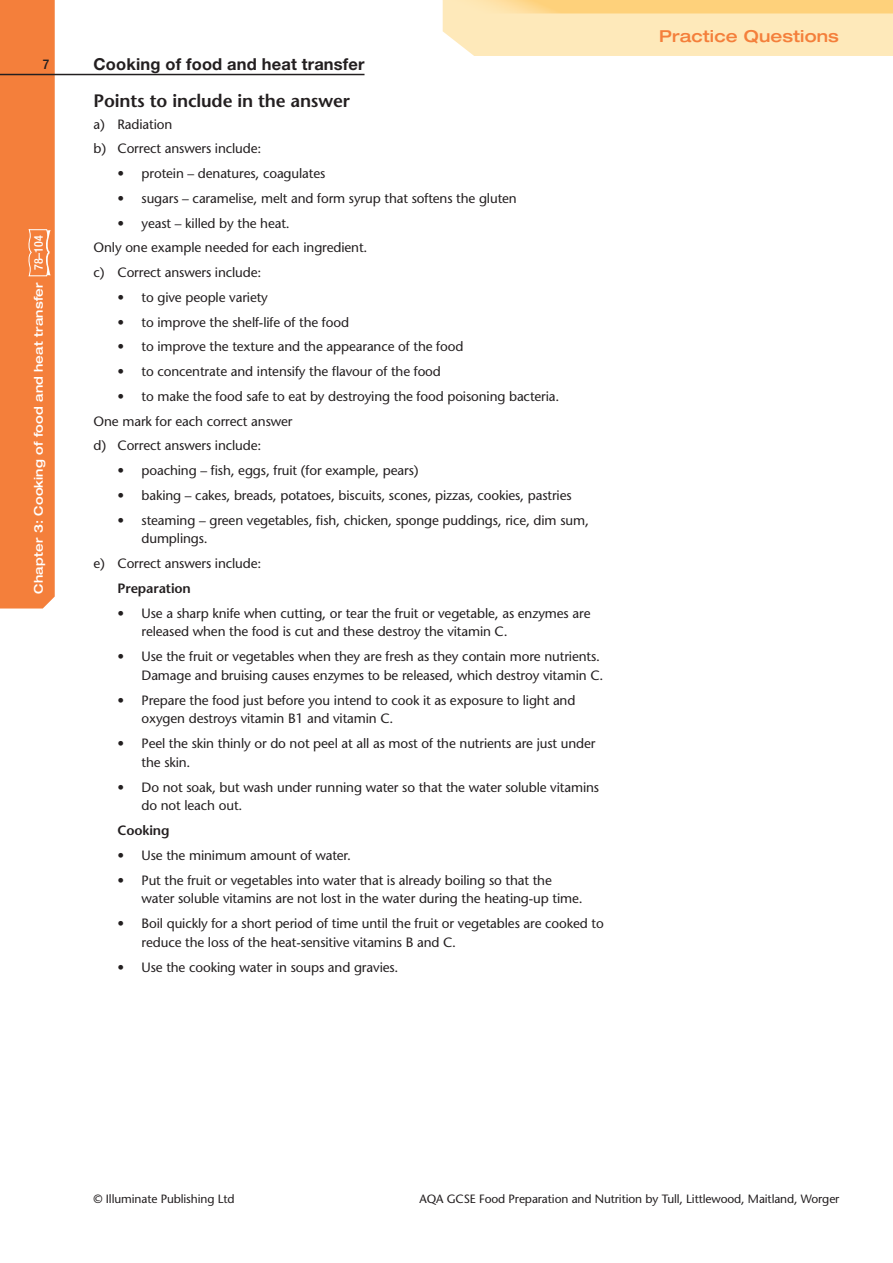
<style>
.page{position:relative;width:893px;height:1263px;background:#fff}
.page>*{position:absolute;margin:0;border:0;box-sizing:border-box;transform-origin:0 0}
.t1{font:600 18px "Stone Sans Std";letter-spacing:-.01em;color:#231f20}
.t2{font:700 16.5px "Helvetica Neue LT Std";letter-spacing:.01em;color:#231f20}
.t3{font:500 expanded 16.5px "Helvetica Neue LT Std";letter-spacing:.01em;color:#f47f3b}
.t4{font:500 13.5px/18.8px "Stone Sans Std";letter-spacing:-.01em;color:#231f20}
.t5{font:600 13.5px "Stone Sans Std";letter-spacing:-.01em;color:#231f20}
.t6{font:500 condensed 13.5px "Helvetica Neue LT Std";color:#231f20}
.t7{font:500 12px "Stone Sans Std";letter-spacing:-.01em;color:#231f20}
.t8{font:500 expanded 12px "Helvetica Neue LT Std";letter-spacing:.01em;color:#fff}
.s1{font-stretch:condensed}
</style>
<div class="page">
<div style="left:443px;top:13px;width:450px;height:43px;background:#fee9ba"></div>
<div style="left:0;top:0;width:55px;height:608px;background:#f47f3b"></div>
<hr style="left:0;top:74px;width:364px;height:1px;background:#231f20">
<p class="t6" style="left:43px;top:56px;width:8px">7</p>
<p class="t2" style="left:94px;top:53px;width:273px">Cooking of food and heat transfer</p>
<p class="t8" style="left:31px;top:593px;width:360px;rotate:-90deg">Chapter 3: Cooking of food and heat transfer <span class="s1">78–104</span></p>
<h1 class="t1" style="left:94px;top:90px;width:258px">Points to include in the answer</h1>
<p class="t4" style="left:94px;top:111px;width:169px;line-height:24.8px">a) Radiation<br>b) Correct answers include:</p>
<p class="t4" style="left:118px;top:164px;width:209px">• protein – denatures, coagulates</p>
<p class="t4" style="left:118px;top:189px;width:401px">• sugars – caramelise, melt and form syrup that softens the gluten</p>
<p class="t4" style="left:94px;top:210px;width:275px;line-height:24.8px;text-indent:24px">• yeast – killed by the heat.<br>Only one example needed for each ingredient. c) Correct answers include:</p>
<p class="t4" style="left:118px;top:288px;width:152px">• to give people variety</p>
<p class="t4" style="left:118px;top:312px;width:233px">• to improve the shelf-life of the food</p>
<p class="t4" style="left:118px;top:337px;width:347px">• to improve the texture and the appearance of the food</p>
<p class="t4" style="left:118px;top:362px;width:325px">• to concentrate and intensify the flavour of the food</p>
<p class="t4" style="left:94px;top:384px;width:467px;line-height:24.8px;text-indent:24px">• to make the food safe to eat by destroying the food poisoning bacteria.<br>One mark for each correct answer<br>d) Correct answers include:</p>
<p class="t4" style="left:118px;top:461px;width:303px">• poaching – fish, eggs, fruit (for example, pears)</p>
<p class="t4" style="left:118px;top:486px;width:456px">• baking – cakes, breads, potatoes, biscuits, scones, pizzas, cookies, pastries</p>
<p class="t4" style="left:142px;top:510px;width:449px;text-indent:-24px">• steaming – green vegetables, fish, chicken, sponge puddings, rice, dim sum, dumplings.</p>
<p class="t4" style="left:94px;top:554px;width:169px">e) Correct answers include:</p>
<p class="t5" style="left:118px;top:580px;width:75px">Preparation</p>
<p class="t4" style="left:142px;top:603px;width:450px;text-indent:-24px">• Use a sharp knife when cutting, or tear the fruit or vegetable, as enzymes are released when the food is cut and these destroy the vitamin C.</p>
<p class="t4" style="left:118px;top:647px;width:487px;text-align:right">• Use the fruit or vegetables when they are fresh as they contain more nutrients.<br>Damage and bruising causes enzymes to be released, which destroy vitamin C.</p>
<p class="t4" style="left:142px;top:690px;width:435px;text-indent:-24px">• Prepare the food just before you intend to cook it as exposure to light and oxygen destroys vitamin B1 and vitamin C.</p>
<p class="t4" style="left:142px;top:734px;width:455px;text-indent:-24px">• Peel the skin thinly or do not peel at all as most of the nutrients are just under the skin.</p>
<p class="t4" style="left:142px;top:777px;width:459px;text-indent:-24px">• Do not soak, but wash under running water so that the water soluble vitamins do not leach out.</p>
<p class="t5" style="left:118px;top:822px;width:53px">Cooking</p>
<p class="t4" style="left:118px;top:846px;width:235px">• Use the minimum amount of water.</p>
<p class="t4" style="left:142px;top:870px;width:443px;text-indent:-24px">• Put the fruit or vegetables into water that is already boiling so that the water soluble vitamins are not lost in the water during the heating-up time.</p>
<p class="t4" style="left:142px;top:914px;width:464px;text-indent:-24px">• Boil quickly for a short period of time until the fruit or vegetables are cooked to reduce the loss of the heat-sensitive vitamins B and C.</p>
<p class="t4" style="left:118px;top:957px;width:282px">• Use the cooking water in soups and gravies.</p>
<p class="t3" style="left:659px;top:26px;width:181px">Practice Questions</p>
<p class="t7" style="left:94px;top:1192px;width:143px">© Illuminate Publishing Ltd</p>
<p class="t7" style="left:420px;top:1192px;width:421px">AQA GCSE Food Preparation and Nutrition by Tull, Littlewood, Maitland, Worger</p>
</div>
